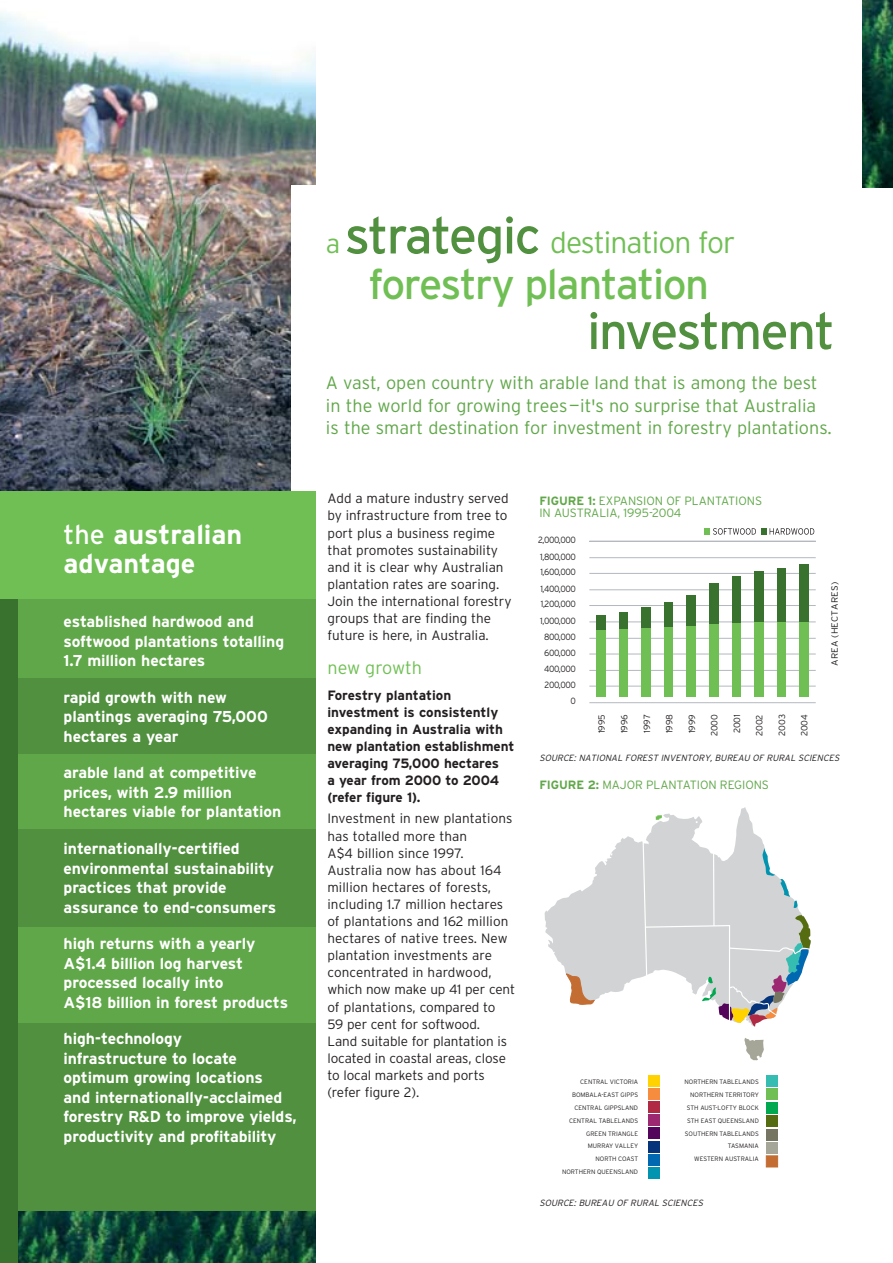
<style>
.page{position:relative;width:893px;height:1263px;background:#fff}
.page>*{position:absolute;margin:0;border:0;box-sizing:border-box;transform-origin:0 0}
.t1{font:51px "Interstate";letter-spacing:-.035em;color:#50903e}
.t2{font:42px "Interstate";letter-spacing:-.035em;color:#70bf54}
.t3{font:300 30px "Interstate";letter-spacing:-.03em;color:#70bf54}
.t4{font:700 27px/28.5px "Interstate";color:#fff}
.t5{font:300 18px/22.5px "Interstate";color:#60a749}
.t6{font:300 18px "Interstate";color:#70bf54}
.t7{font:700 15.75px/19.5px "Interstate";letter-spacing:-.005em;color:#fff}
.t8{font:300 13.5px/17.1px "Interstate";color:#231f20}
.t9{font:700 13.5px/17.1px "Interstate";letter-spacing:-.005em;color:#231f20}
.t10{font:300 12px/12px "Interstate";letter-spacing:-.005em;color:#60a749}
.t11{font:300 9px "Interstate";letter-spacing:-.035em;color:#231f20;scale:.94 1}
.t12{font:italic 300 9px "Interstate";color:#231f20}
.t13{font:300 9px "Interstate";letter-spacing:-.035em;color:#231f20}
.t14{font:300 9px "Interstate";letter-spacing:.015em;color:#231f20;scale:1.07 1}
.t15{font:300 6.45px/12.8px "Interstate";color:#231f20;text-align:right}
.s1{font-weight:400}
.s2{font-size:27px}
.s3{font-weight:400;font-size:51px;color:#50903e}
.s4{font-weight:700}
</style>
<div class="page">
<div style="left:0;top:0;width:315px;height:1263px;background:#70bf54"></div>
<img style="left:18px;top:1211px;width:297px;height:52px">
<div style="left:0;top:1019px;width:315px;height:192px;background:#50903e"></div>
<div style="left:0;top:925px;width:315px;height:97px;background:#60a749"></div>
<div style="left:0;top:600px;width:315px;height:92px;background:#60a749"></div>
<div style="left:0;top:678px;width:315px;height:77px;background:#50903e"></div>
<div style="left:0;top:755px;width:315px;height:75px;background:#60a749"></div>
<div style="left:0;top:829px;width:315px;height:98px;background:#50903e"></div>
<img style="left:0;top:0;width:315px;height:491px">
<div style="left:0;top:600px;width:18px;height:663px;background:#39722e"></div>
<div style="left:291px;top:186px;width:27px;height:305px;background:#fff"></div>
<img style="left:862px;top:0;width:30px;height:187px">
<hr style="left:589px;top:686px;width:226px;height:1px;background:#b4b8bf">
<hr style="left:589px;top:670px;width:226px;height:1px;background:#b4b8bf">
<hr style="left:589px;top:654px;width:226px;height:1px;background:#b4b8bf">
<hr style="left:589px;top:638px;width:226px;height:1px;background:#b4b8bf">
<hr style="left:589px;top:622px;width:226px;height:1px;background:#b4b8bf">
<hr style="left:589px;top:605px;width:226px;height:1px;background:#b4b8bf">
<hr style="left:589px;top:589px;width:226px;height:1px;background:#b4b8bf">
<hr style="left:589px;top:573px;width:226px;height:1px;background:#b4b8bf">
<hr style="left:589px;top:557px;width:226px;height:1px;background:#b4b8bf">
<hr style="left:589px;top:702px;width:226px;height:1px;background:#b4b8bf">
<hr style="left:589px;top:541px;width:226px;height:1px;background:#b4b8bf">
<div style="left:596px;top:616px;width:9px;height:66px;background:#39722e"></div>
<div style="left:619px;top:612px;width:8px;height:67px;background:#39722e"></div>
<div style="left:641px;top:608px;width:9px;height:68px;background:#39722e"></div>
<div style="left:664px;top:603px;width:9px;height:69px;background:#39722e"></div>
<div style="left:686px;top:595px;width:9px;height:71px;background:#39722e"></div>
<div style="left:709px;top:583px;width:9px;height:73px;background:#39722e"></div>
<div style="left:732px;top:576px;width:9px;height:73px;background:#39722e"></div>
<div style="left:754px;top:571px;width:9px;height:74px;background:#39722e"></div>
<div style="left:777px;top:568px;width:9px;height:74px;background:#39722e"></div>
<div style="left:799px;top:564px;width:9px;height:75px;background:#39722e"></div>
<div style="left:596px;top:630px;width:9px;height:67px;background:#70bf54"></div>
<div style="left:619px;top:629px;width:8px;height:68px;background:#70bf54"></div>
<div style="left:641px;top:628px;width:9px;height:69px;background:#70bf54"></div>
<div style="left:664px;top:627px;width:9px;height:70px;background:#70bf54"></div>
<div style="left:686px;top:626px;width:9px;height:71px;background:#70bf54"></div>
<div style="left:709px;top:624px;width:9px;height:73px;background:#70bf54"></div>
<div style="left:732px;top:623px;width:9px;height:74px;background:#70bf54"></div>
<div style="left:754px;top:623px;width:9px;height:74px;background:#70bf54"></div>
<div style="left:777px;top:623px;width:9px;height:74px;background:#70bf54"></div>
<div style="left:799px;top:622px;width:9px;height:75px;background:#70bf54"></div>
<div style="left:704px;top:528px;width:6px;height:7px;background:#70bf54"></div>
<svg style="left:713px;top:528px;width:43px;height:7px"></svg>
<div style="left:760px;top:528px;width:6px;height:7px;background:#39722e"></div>
<svg style="left:769px;top:528px;width:45px;height:7px"></svg>
<svg style="left:744px;top:1038px;width:19px;height:23px"></svg>
<svg style="left:544px;top:807px;width:267px;height:220px"></svg>
<div style="left:648px;top:1075px;width:12px;height:11px;background:#ffd200"></div>
<div style="left:648px;top:1088px;width:12px;height:11px;background:#f68c3d"></div>
<div style="left:648px;top:1102px;width:12px;height:11px;background:#af2a42"></div>
<div style="left:648px;top:1115px;width:12px;height:11px;background:#9c2872"></div>
<div style="left:648px;top:1128px;width:12px;height:11px;background:#54055b"></div>
<div style="left:648px;top:1141px;width:12px;height:11px;background:#05347a"></div>
<div style="left:648px;top:1154px;width:12px;height:11px;background:#0067b1"></div>
<div style="left:648px;top:1168px;width:12px;height:11px;background:#0094b0"></div>
<div style="left:766px;top:1075px;width:11px;height:11px;background:#35bdb2"></div>
<div style="left:766px;top:1089px;width:11px;height:11px;background:#70bf54"></div>
<div style="left:766px;top:1102px;width:11px;height:11px;background:#00a94f"></div>
<div style="left:766px;top:1116px;width:11px;height:11px;background:#566c10"></div>
<div style="left:766px;top:1129px;width:11px;height:11px;background:#757561"></div>
<div style="left:766px;top:1142px;width:11px;height:12px;background:#a6a698"></div>
<div style="left:766px;top:1156px;width:11px;height:11px;background:#c36d33;border:1px solid #c36d33"></div>
<h3 class="t4" style="left:64px;top:523px;width:180px"><span class="s1">the</span> australian advantage</h3>
<p class="t7" style="left:64px;top:613px;width:222px">established hardwood and softwood plantations totalling<br>1.7 million hectares</p>
<p class="t7" style="left:64px;top:689px;width:206px">rapid growth with new plantings averaging 75,000 hectares a year</p>
<p class="t7" style="left:64px;top:764px;width:219px">arable land at competitive prices, with 2.9 million hectares viable for plantation</p>
<p class="t7" style="left:64px;top:840px;width:214px">internationally-certified environmental sustainability practices that provide assurance to end-consumers</p>
<p class="t7" style="left:64px;top:935px;width:226px">high returns with a yearly<br>A$1.4 billion log harvest processed locally into<br>A$18 billion in forest products</p>
<p class="t7" style="left:64px;top:1030px;width:235px">high-technology<br>infrastructure to locate optimum growing locations<br>and internationally-acclaimed forestry R&amp;D to improve yields, productivity and profitability</p>
<h3 class="t3" style="left:326px;top:232px;width:411px"><span class="s2">a</span> <span class="s3">strategic</span> destination for</h3>
<h2 class="t2" style="left:368px;top:269px;width:342px">forestry plantation</h2>
<h1 class="t1" style="left:587px;top:312px;width:249px">investment</h1>
<h3 class="t5" style="left:326px;top:373px;width:507px">A vast, open country with arable land that is among the best in the world for growing trees—it's no surprise that Australia is the smart destination for investment in forestry plantations.</h3>
<p class="t8" style="left:327px;top:491px;width:186px">Add a mature industry served by infrastructure from tree to port plus a business regime that promotes sustainability and it is clear why Australian plantation rates are soaring.<br>Join the international forestry groups that are finding the future is here, in Australia.</p>
<h3 class="t6" style="left:327px;top:661px;width:96px">new growth</h3>
<p class="t9" style="left:327px;top:687px;width:188px">Forestry plantation investment is consistently expanding in Australia with new plantation establishment averaging 75,000 hectares<br>a year from 2000 to 2004 (refer figure 1).</p>
<p class="t8" style="left:327px;top:811px;width:189px">Investment in new plantations has totalled more than<br>A$4 billion since 1997.<br>Australia now has about 164 million hectares of forests, including 1.7 million hectares of plantations and 162 million hectares of native trees. New plantation investments are concentrated in hardwood, which now make up 41 per cent of plantations, compared to<br>59 per cent for softwood.<br>Land suitable for plantation is located in coastal areas, close to local markets and ports (refer figure 2).</p>
<p class="t10" style="left:539px;top:496px;width:224px"><span class="s4">FIGURE 1:</span> EXPANSION OF PLANTATIONS<br>IN AUSTRALIA, 1995-2004</p>
<p class="t11" style="left:538px;top:537px;width:42px">2,000,000</p>
<p class="t11" style="left:540px;top:553px;width:39px">1,800,000</p>
<p class="t11" style="left:540px;top:569px;width:39px">1,600,000</p>
<p class="t11" style="left:540px;top:585px;width:39px">1,400,000</p>
<p class="t11" style="left:541px;top:601px;width:39px">1,200,000</p>
<p class="t11" style="left:540px;top:617px;width:40px">1,000,000</p>
<p class="t11" style="left:544px;top:634px;width:35px">800,000</p>
<p class="t11" style="left:544px;top:649px;width:35px">600,000</p>
<p class="t11" style="left:544px;top:666px;width:35px">400,000</p>
<p class="t11" style="left:544px;top:682px;width:35px">200,000</p>
<p class="t11" style="left:570px;top:698px;width:7px">0</p>
<p class="t13" style="left:598px;top:733px;width:20px;rotate:-90deg">1995</p>
<p class="t13" style="left:621px;top:733px;width:20px;rotate:-90deg">1996</p>
<p class="t13" style="left:643px;top:733px;width:20px;rotate:-90deg">1997</p>
<p class="t13" style="left:666px;top:733px;width:21px;rotate:-90deg">1998</p>
<p class="t13" style="left:688px;top:733px;width:20px;rotate:-90deg">1999</p>
<p class="t13" style="left:711px;top:736px;width:23px;rotate:-90deg">2000</p>
<p class="t13" style="left:733px;top:733px;width:20px;rotate:-90deg">2001</p>
<p class="t13" style="left:756px;top:736px;width:23px;rotate:-90deg">2002</p>
<p class="t13" style="left:778px;top:736px;width:23px;rotate:-90deg">2003</p>
<p class="t13" style="left:801px;top:736px;width:23px;rotate:-90deg">2004</p>
<p class="t14" style="left:831px;top:666px;width:80px;rotate:-90deg">AREA (HECTARES)</p>
<p class="t12" style="left:539px;top:754px;width:303px">SOURCE: NATIONAL FOREST INVENTORY, BUREAU OF RURAL SCIENCES</p>
<p class="t10" style="left:539px;top:780px;width:231px"><span class="s4">FIGURE 2:</span> MAJOR PLANTATION REGIONS</p>
<p class="t15" style="left:562px;top:1076px;width:78px">CENTRAL VICTORIA<br>BOMBALA-EAST GIPPS<br>CENTRAL GIPPSLAND<br>CENTRAL TABLELANDS<br>GREEN TRIANGLE<br>MURRAY VALLEY<br>NORTH COAST<br>NORTHERN QUEENSLAND</p>
<p class="t15" style="left:684px;top:1076px;width:76px">NORTHERN TABLELANDS<br>NORTHERN TERRITORY<br>STH AUST-LOFTY BLOCK<br>STH EAST QUEENSLAND<br>SOUTHERN TABLELANDS<br>TASMANIA<br>WESTERN AUSTRALIA</p>
<p class="t12" style="left:539px;top:1200px;width:167px">SOURCE: BUREAU OF RURAL SCIENCES</p>
</div>
